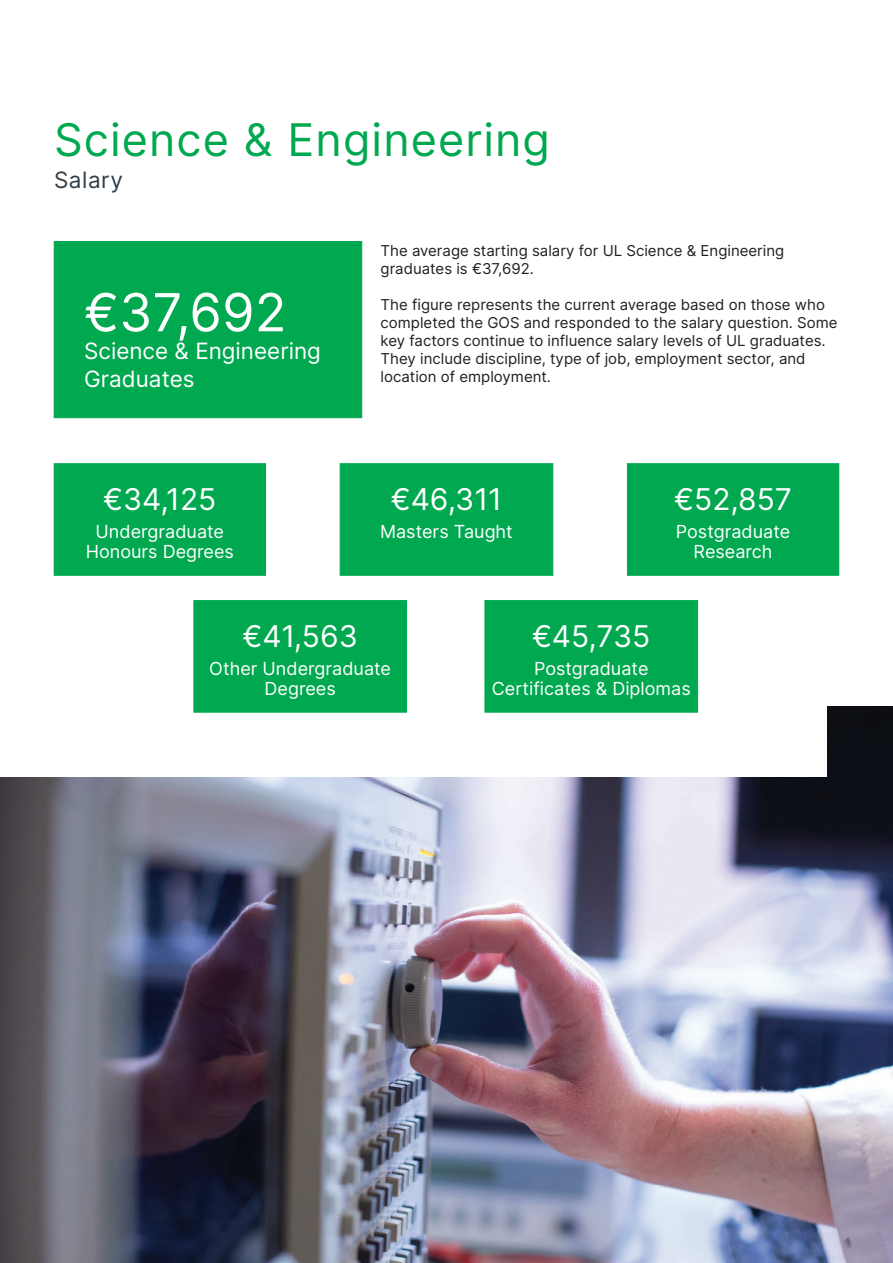
<style>
.page{position:relative;width:893px;height:1263px;background:#fff}
.page>*{position:absolute;margin:0;border:0;box-sizing:border-box;transform-origin:0 0}
.t1{font:52.5px "Inter";color:#fff}
.Page_Header{font:45px "Inter";letter-spacing:.025em;color:#00a850}
.t2{font:30px "Inter";color:#fff}
.t3{font:22.5px "Inter";color:#fff}
.Page_Header-2{font:22.5px "Inter";letter-spacing:.025em;color:#303e49}
.t4{font:18px/19.5px "Inter";color:#fff;text-align:center}
.t5{font:15px/18px "Inter";color:#231f20}
</style>
<div class="page">
<div style="left:54px;top:241px;width:308px;height:177px;background:#00a850;border:1px solid #00a850"></div>
<img style="left:0;top:707px;width:893px;height:556px">
<div style="left:0;top:686px;width:826px;height:91px;background:#fff"></div>
<div style="left:627px;top:463px;width:212px;height:112px;background:#00a850;border:1px solid #00a850"></div>
<div style="left:340px;top:463px;width:213px;height:112px;background:#00a850;border:1px solid #00a850"></div>
<div style="left:54px;top:463px;width:212px;height:112px;background:#00a850;border:1px solid #00a850"></div>
<div style="left:194px;top:600px;width:213px;height:112px;background:#00a850;border:1px solid #00a850"></div>
<div style="left:485px;top:600px;width:213px;height:112px;background:#00a850;border:1px solid #00a850"></div>
<p class="Page_Header" style="left:54px;top:107px;width:497px">Science &amp; Engineering</p>
<p class="Page_Header-2" style="left:54px;top:164px;width:71px">Salary</p>
<p class="t1" style="left:84px;top:274px;width:204px">€37,692</p>
<p class="t3" style="left:84px;top:335px;width:238px">Science &amp; Engineering</p>
<p class="t3" style="left:84px;top:363px;width:112px">Graduates</p>
<p class="t2" style="left:103px;top:477px;width:115px">€34,125</p>
<p class="t4" style="left:86px;top:522px;width:150px">Undergraduate<br>Honours Degrees</p>
<p class="t5" style="left:381px;top:241px;width:405px">The average starting salary for UL Science &amp; Engineering</p>
<p class="t5" style="left:381px;top:259px;width:155px">graduates is €37,692.</p>
<p class="t5" style="left:381px;top:295px;width:458px">The figure represents the current average based on those who completed the GOS and responded to the salary question. Some key factors continue to influence salary levels of UL graduates.<br>They include discipline, type of job, employment sector, and location of employment.</p>
<p class="t2" style="left:391px;top:477px;width:113px">€46,311</p>
<p class="t4" style="left:380px;top:522px;width:134px">Masters Taught</p>
<p class="t2" style="left:674px;top:477px;width:119px">€52,857</p>
<p class="t4" style="left:676px;top:522px;width:116px">Postgraduate<br>Research</p>
<p class="t2" style="left:242px;top:614px;width:117px">€41,563</p>
<p class="t4" style="left:209px;top:658px;width:183px">Other Undergraduate<br>Degrees</p>
<p class="t2" style="left:532px;top:614px;width:120px">€45,735</p>
<p class="t4" style="left:492px;top:658px;width:201px">Postgraduate<br>Certificates &amp; Diplomas</p>
</div>
